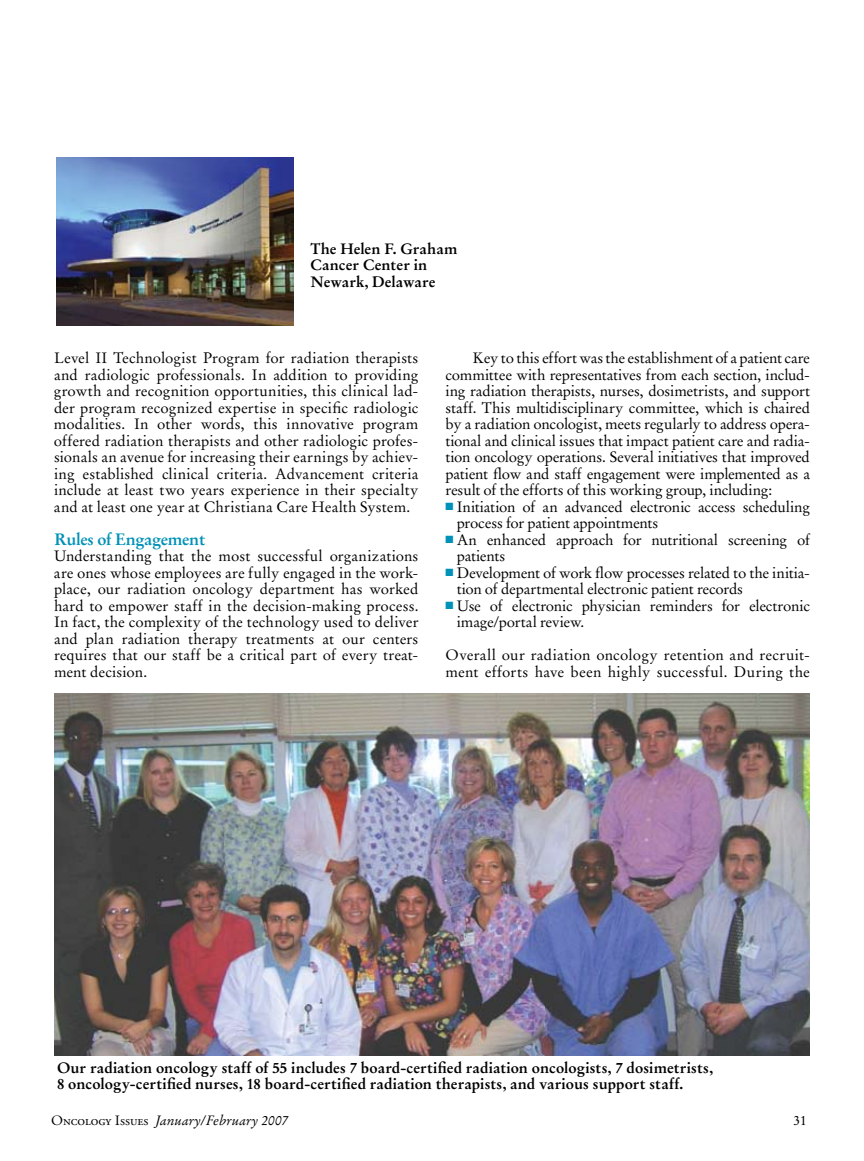
<style>
.page{position:relative;width:864px;height:1161px;background:#fff}
.page>*{position:absolute;margin:0;border:0;box-sizing:border-box;transform-origin:0 0}
.t1{font:700 16.5px "Stempel Garamond LT Std";letter-spacing:-.02em;color:#0091b8}
.t2{font:15px/16.5px "Stempel Garamond LT Std";letter-spacing:-.005em;color:#000}
.t3{font:700 15px/16.5px "Stempel Garamond LT Std";letter-spacing:.005em;color:#000}
.t4{font:15px/16.5px "Stempel Garamond LT Std";letter-spacing:.02em;color:#000}
.t5{font:italic 13.5px "Stempel Garamond LT Std";color:#000}
.t6{font:13.5px "Stempel Garamond LT Std";color:#000}
.s1{color:#0091b8}
.s2{font-style:normal}
.s3{font-family:"Adobe Garamond Exp";font-style:normal}
</style>
<div class="page">
<img style="left:56px;top:157px;width:237px;height:168px">
<img style="left:54px;top:693px;width:756px;height:363px">
<p class="t3" style="left:310px;top:240px;width:148px">The Helen F. Graham<br>Cancer Center in<br>Newark, Delaware</p>
<p class="t2" style="left:54px;top:350px;width:366px;text-align:justify">Level II Technologist Program for radiation therapists and radiologic professionals. In addition to providing growth and recognition opportunities, this clinical lad&shy;der program recognized expertise in specific radiologic modalities. In other words, this innovative program offered radiation therapists and other radiologic profes&shy;sionals an avenue for increasing their earnings by achiev&shy;ing established clinical criteria. Advancement criteria include at least two years experience in their specialty and at least one year at Christiana Care Health System.</p>
<p class="t1" style="left:54px;top:529px;width:153px">Rules of Engagement</p>
<p class="t2" style="left:54px;top:548px;width:366px;text-align:justify">Understanding that the most successful organizations are ones whose employees are fully engaged in the work&shy;place, our radiation oncology department has worked hard to empower staff in the decision-making process.<br>In fact, the complexity of the technology used to deliver and plan radiation therapy treatments at our centers requires that our staff be a critical part of every treat&shy;ment decision.</p>
<p class="t2" style="left:445px;top:350px;width:366px;text-align:justify;text-indent:27px">Key to this effort was the establishment of a patient care committee with representatives from each section, includ&shy;ing radiation therapists, nurses, dosimetrists, and support staff. This multidisciplinary committee, which is chaired by a radiation oncologist, meets regularly to address opera&shy;tional and clinical issues that impact patient care and radia&shy;tion oncology operations. Several initiatives that improved patient flow and staff engagement were implemented as a result of the efforts of this working group, including:</p>
<p class="t2" style="left:457px;top:498px;width:355px;text-indent:-11px"><span class="s1">■</span> Initiation of an advanced electronic access scheduling process for patient appointments</p>
<p class="t2" style="left:457px;top:531px;width:355px;text-indent:-11px"><span class="s1">■</span> An enhanced approach for nutritional screening of patients</p>
<p class="t2" style="left:457px;top:564px;width:355px;text-indent:-11px"><span class="s1">■</span> Development of work flow processes related to the initia&shy;tion of departmental electronic patient records</p>
<p class="t2" style="left:457px;top:597px;width:355px;text-indent:-11px"><span class="s1">■</span> Use of electronic physician reminders for electronic image/portal review.</p>
<p class="t4" style="left:445px;top:647px;width:366px">Overall our radiation oncology retention and recruit&shy;ment efforts have been highly successful. During the</p>
<p class="t3" style="left:57px;top:1059px;width:658px">Our radiation oncology staff of 55 includes 7 board-certified radiation oncologists, 7 dosimetrists,<br>8 oncology-certified nurses, 18 board-certified radiation therapists, and various support staff.</p>
<p class="t5" style="left:51px;top:1112px;width:239px"><span class="s2">O</span><span class="s3">ncology</span> <span class="s2">I</span><span class="s3">ssues</span> January/February 2007</p>
<p class="t6" style="left:794px;top:1112px;width:15px">31</p>
</div>
